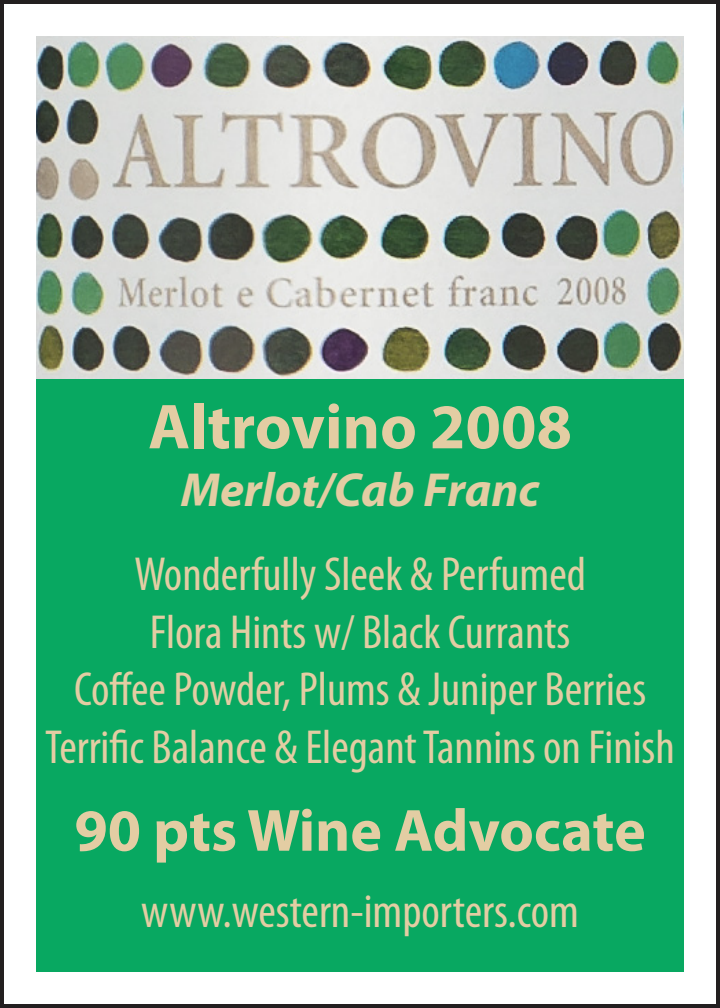
<style>
.page{position:relative;width:720px;height:1008px;background:#fff}
.page>*{position:absolute;margin:0;border:0;box-sizing:border-box;transform-origin:0 0}
.t1{font:700 64px "Myriad Pro";color:#e3cda3}
.t2{font:700 60px "Myriad Pro";color:#e3cda3}
.t3{font:condensed 48px "Myriad Pro";color:#e3cda3}
.t4{font:italic 700 48px "Myriad Pro";color:#e3cda3}
</style>
<div class="page">
<div style="left:36px;top:302px;width:648px;height:670px;background:#08a861"></div>
<div style="left:0;top:0;width:720px;height:1008px;border:4px solid #231f20"></div>
<img style="left:36px;top:36px;width:648px;height:343px">
<p class="t1" style="left:148px;top:391px;width:425px">Altrovino 2008</p>
<p class="t4" style="left:181px;top:463px;width:360px">Merlot/Cab Franc</p>
<p class="t3" style="left:134px;top:548px;width:453px">Wonderfully Sleek &amp; Perfumed</p>
<p class="t3" style="left:150px;top:606px;width:422px">Flora Hints w/ Black Currants</p>
<p class="t3" style="left:74px;top:663px;width:574px">Coffee Powder, Plums &amp; Juniper Berries</p>
<p class="t3" style="left:45px;top:721px;width:631px">Terrific Balance &amp; Elegant Tannins on Finish</p>
<p class="t2" style="left:74px;top:797px;width:573px">90 pts Wine Advocate</p>
<p class="t3" style="left:141px;top:885px;width:439px">www.western-importers.com</p>
</div>
